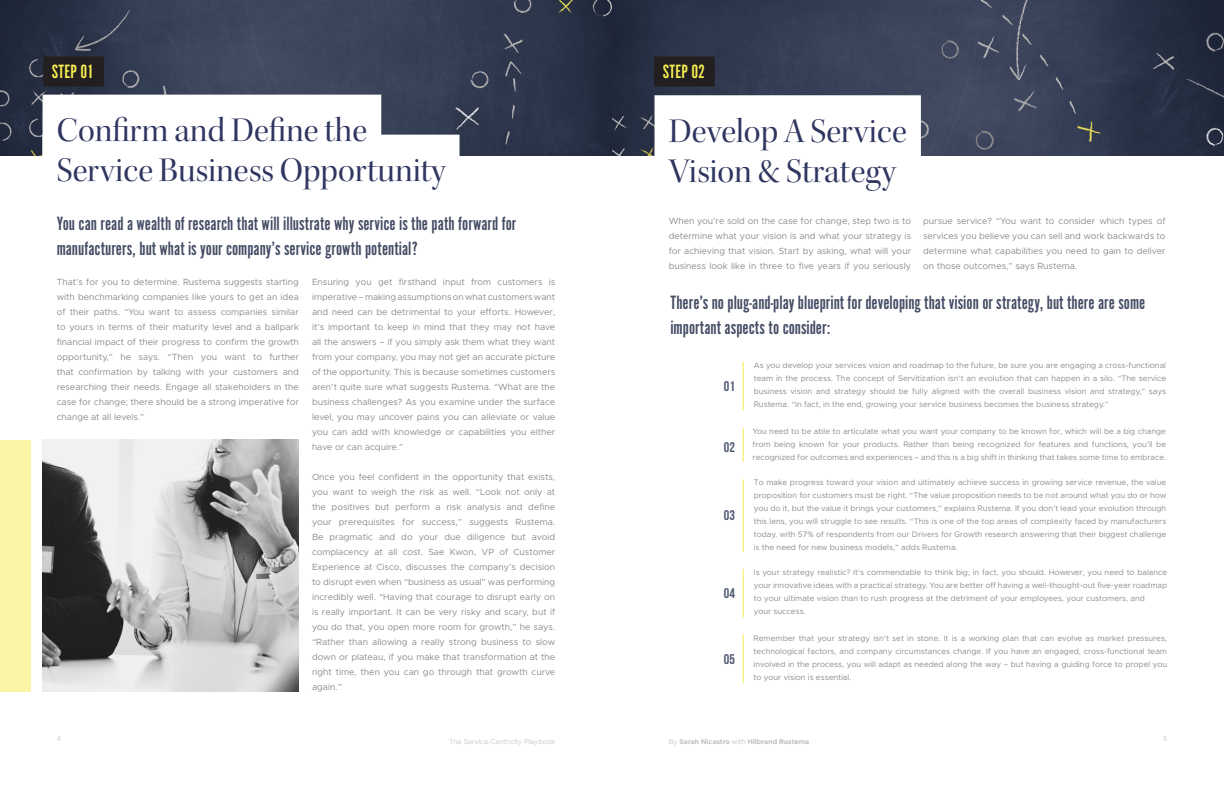
<style>
.page{position:relative;width:1224px;height:792px;background:#fff}
.page>*{position:absolute;margin:0;border:0;box-sizing:border-box;transform-origin:0 0}
.t1{font:35px/40px "Kepler Std Disp";color:#2f3660}
.t2{font:20px/25px "Alternate Got No 1 D";color:#444c64}
.t3{font:20px "Alternate Got No 1 D";letter-spacing:.005em;color:#f7ef50}
.t4{font:700 14px "Bebas Neue";color:#505a73}
.t5{font:9px/15px "Metropolis";color:#8a8c8f;text-align:justify}
.t6{font:8px/13px "Metropolis";color:#8a8c8f;text-align:justify}
.t7{font:700 7px "Metropolis";color:#bcbdc0}
.t8{font:300 7px "Metropolis";color:#bcbdc0}
.s1{font-weight:300}
</style>
<div class="page">
<img style="left:0;top:0;width:612px;height:155px">
<div style="left:43px;top:95px;width:338px;height:61px;background:#fff"></div>
<div style="left:43px;top:135px;width:417px;height:61px;background:#fff"></div>
<div style="left:43px;top:57px;width:61px;height:30px;background:#231f20"></div>
<svg style="left:612px;top:0;width:612px;height:155px;background:#333c51"></svg>
<div style="left:655px;top:95px;width:266px;height:61px;background:#fff"></div>
<div style="left:654px;top:57px;width:61px;height:30px;background:#231f20"></div>
<hr style="left:743px;top:362px;width:1px;height:49px;background:#f7ef50">
<hr style="left:743px;top:428px;width:1px;height:34px;background:#f7ef50">
<hr style="left:743px;top:479px;width:1px;height:73px;background:#f7ef50">
<hr style="left:743px;top:569px;width:1px;height:48px;background:#f7ef50">
<hr style="left:743px;top:634px;width:1px;height:49px;background:#f7ef50">
<img style="left:43px;top:440px;width:256px;height:252px">
<div style="left:0;top:440px;width:31px;height:252px;background:#f9f5a4"></div>
<p class="t3" style="left:52px;top:61px;width:44px">STEP 01</p>
<p class="t1" style="left:57px;top:111px;width:312px">Confirm and Define the</p>
<p class="t1" style="left:57px;top:151px;width:390px">Service Business Opportunity</p>
<p class="t2" style="left:57px;top:211px;width:461px">You can read a wealth of research that will illustrate why service is the path forward for manufacturers, but what is your company’s service growth potential?</p>
<p class="t5" style="left:57px;top:274px;width:244px">That’s for you to determine. Rustema suggests starting with benchmarking companies like yours to get an idea of their paths. “You want to assess companies similar to yours in terms of their maturity level and a ballpark financial impact of their progress to confirm the growth opportunity,” he says. “Then you want to further that confirmation by talking with your customers and researching their needs. Engage all stakeholders in the case for change; there should be a strong imperative for change at all levels.”</p>
<p class="t5" style="left:312px;top:274px;width:245px">Ensuring you get firsthand input from customers is imperative – making assumptions on what customers want and need can be detrimental to your efforts. However, it’s important to keep in mind that they may not have all the answers – if you simply ask them what they want from your company, you may not get an accurate picture of the opportunity. This is because sometimes customers aren’t quite sure what suggests Rustema. “What are the business challenges? As you examine under the surface level, you may uncover pains you can alleviate or value you can add with knowledge or capabilities you either have or can acquire.”</p>
<p class="t5" style="left:312px;top:469px;width:245px">Once you feel confident in the opportunity that exists, you want to weigh the risk as well. “Look not only at the positives but perform a risk analysis and define your prerequisites for success,” suggests Rustema.<br>Be pragmatic and do your due diligence but avoid complacency at all cost. Sae Kwon, VP of Customer Experience at Cisco, discusses the company’s decision to disrupt even when “business as usual” was performing incredibly well. “Having that courage to disrupt early on is really important. It can be very risky and scary, but if you do that, you open more room for growth,” he says. “Rather than allowing a really strong business to slow down or plateau, if you make that transformation at the right time, then you can go through that growth curve again.”</p>
<p class="t3" style="left:663px;top:61px;width:44px">STEP 02</p>
<p class="t1" style="left:669px;top:112px;width:240px">Develop A Service<br>Vision &amp; Strategy</p>
<p class="t5" style="left:669px;top:213px;width:244px">When you’re sold on the case for change, step two is to determine what your vision is and what your strategy is for achieving that vision. Start by asking, what will your business look like in three to five years if you seriously</p>
<p class="t5" style="left:923px;top:213px;width:244px">pursue service? “You want to consider which types of services you believe you can sell and work backwards to determine what capabilities you need to gain to deliver on those outcomes,” says Rustema.</p>
<p class="t2" style="left:670px;top:291px;width:476px">There’s no plug-and-play blueprint for developing that vision or strategy, but there are some important aspects to consider:</p>
<p class="t6" style="left:754px;top:359px;width:414px">As you develop your services vision and roadmap to the future, be sure you are engaging a cross-functional team in the process. The concept of Servitization isn’t an evolution that can happen in a silo. “The service business vision and strategy should be fully aligned with the overall business vision and strategy,” says Rustema. “In fact, in the end, growing your service business becomes the business strategy.”</p>
<p class="t4" style="left:724px;top:379px;width:13px">01</p>
<p class="t4" style="left:724px;top:440px;width:13px">02</p>
<p class="t4" style="left:724px;top:508px;width:13px">03</p>
<p class="t4" style="left:724px;top:586px;width:13px">04</p>
<p class="t4" style="left:724px;top:651px;width:13px">05</p>
<p class="t6" style="left:753px;top:425px;width:415px">You need to be able to articulate what you want your company to be known for, which will be a big change from being known for your products. Rather than being recognized for features and functions, you’ll be recognized for outcomes and experiences – and this is a big shift in thinking that takes some time to embrace.</p>
<p class="t6" style="left:754px;top:476px;width:414px">To make progress toward your vision and ultimately achieve success in growing service revenue, the value proposition for customers must be right. “The value proposition needs to be not around what you do or how you do it, but the value it brings your customers,” explains Rustema. If you don’t lead your evolution through this lens, you will struggle to see results. “This is one of the top areas of complexity faced by manufacturers today, with 57% of respondents from our Drivers for Growth research answering that their biggest challenge is the need for new business models,” adds Rustema.</p>
<p class="t6" style="left:754px;top:566px;width:415px">Is your strategy realistic? It’s commendable to think big; in fact, you should. However, you need to balance your innovative ideas with a practical strategy. You are better off having a well-thought-out five-year roadmap to your ultimate vision than to rush progress at the detriment of your employees, your customers, and</p>
<p class="t6" style="left:754px;top:605px;width:53px">your success.</p>
<p class="t6" style="left:754px;top:632px;width:415px">Remember that your strategy isn’t set in stone. It is a working plan that can evolve as market pressures, technological factors, and company circumstances change. If you have an engaged, cross-functional team involved in the process, you will adapt as needed along the way – but having a guiding force to propel you to your vision is essential.</p>
<p class="t8" style="left:57px;top:734px;width:6px">4</p>
<p class="t8" style="left:1163px;top:734px;width:6px">5</p>
<p class="t8" style="left:449px;top:737px;width:108px">The Service-Centricity Playbook</p>
<p class="t7" style="left:669px;top:737px;width:142px"><span class="s1">By</span> Sarah Nicastro <span class="s1">with</span> Hilbrand Rustema</p>
</div>
